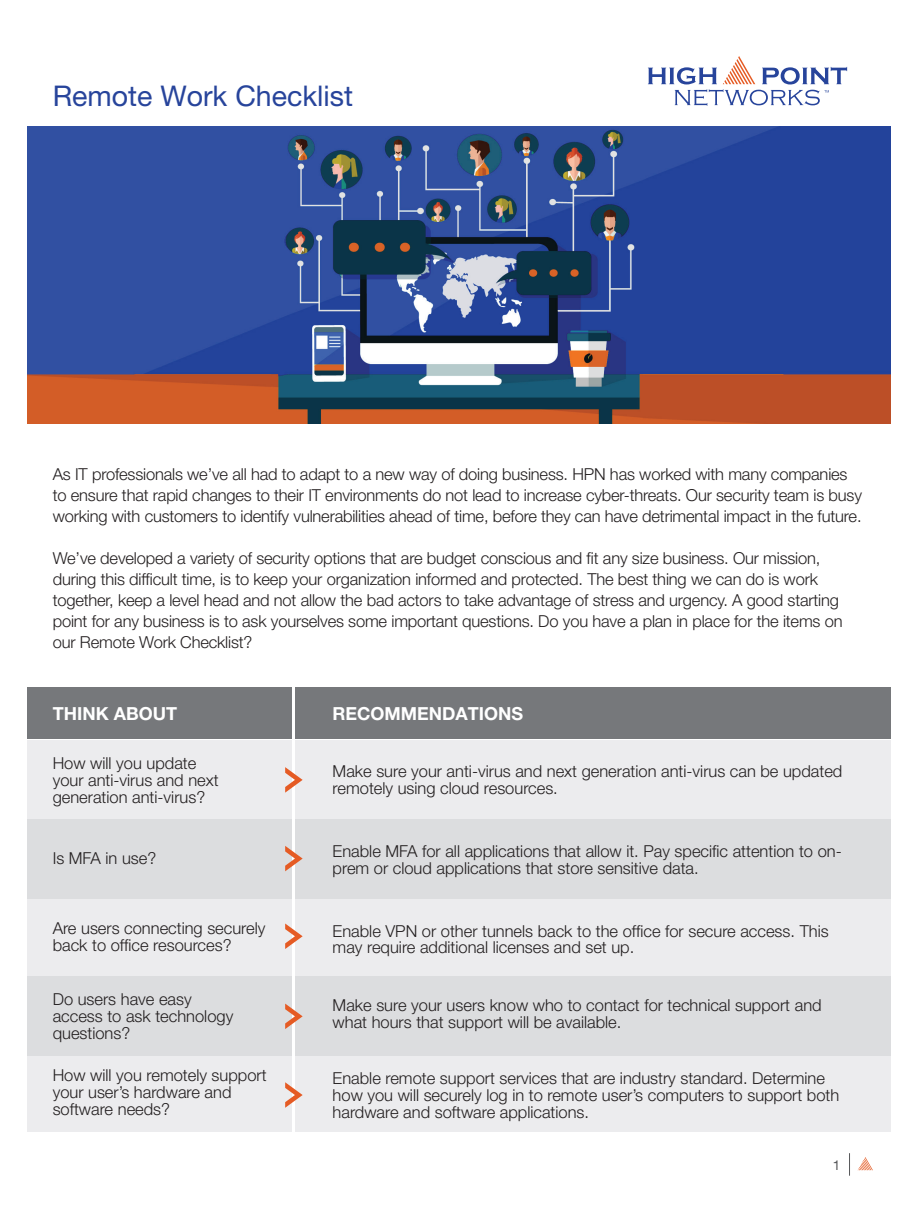
<style>
.page{position:relative;width:918px;height:1215px;background:#fff}
.page>*{position:absolute;margin:0;border:0;box-sizing:border-box;transform-origin:0 0}
.t1{font:28.5px "Helvetica Neue LT Pro";color:#27449b}
.t2{font:700 18px "Helvetica Neue LT Pro";color:#fff}
.t3{font:300 16.5px/16.8px "Helvetica Neue LT Pro";color:#231f20}
.t4{font:13.5px "Helvetica Neue LT Pro";color:#57585a}
</style>
<div class="page">
<svg style="left:648px;top:56px;width:199px;height:50px"></svg>
<svg style="left:858px;top:1157px;width:15px;height:14px"></svg>
<svg style="left:849px;top:1153px;width:1px;height:23px"></svg>
<img style="left:27px;top:127px;width:864px;height:297px">
<div style="left:27px;top:687px;width:864px;height:52px;background:#76787b"></div>
<div style="left:27px;top:740px;width:864px;height:80px;background:#ececee"></div>
<div style="left:27px;top:896px;width:864px;height:80px;background:#ececee"></div>
<div style="left:27px;top:1052px;width:864px;height:80px;background:#ececee"></div>
<div style="left:27px;top:819px;width:864px;height:79px;background:#dcdddf"></div>
<div style="left:27px;top:977px;width:864px;height:79px;background:#dcdddf"></div>
<hr style="left:293px;top:684px;width:2px;height:455px;background:#fff">
<svg style="left:285px;top:767px;width:18px;height:26px"></svg>
<svg style="left:285px;top:846px;width:18px;height:25px"></svg>
<svg style="left:285px;top:924px;width:18px;height:25px"></svg>
<svg style="left:285px;top:1004px;width:18px;height:25px"></svg>
<svg style="left:285px;top:1082px;width:18px;height:26px"></svg>
<h1 class="t1" style="left:53px;top:79px;width:302px">Remote Work Checklist</h1>
<p class="t3" style="left:53px;top:463px;width:811px;line-height:21px">As IT professionals we’ve all had to adapt to a new way of doing business. HPN has worked with many companies to ensure that rapid changes to their IT environments do not lead to increase cyber-threats. Our security team is busy working with customers to identify vulnerabilities ahead of time, before they can have detrimental impact in the future.</p>
<p class="t3" style="left:53px;top:547px;width:791px;line-height:21px">We’ve developed a variety of security options that are budget conscious and fit any size business. Our mission, during this difficult time, is to keep your organization informed and protected. The best thing we can do is work together, keep a level head and not allow the bad actors to take advantage of stress and urgency. A good starting point for any business is to ask yourselves some important questions. Do you have a plan in place for the items on our Remote Work Checklist?</p>
<p class="t2" style="left:53px;top:702px;width:126px">THINK ABOUT</p>
<p class="t3" style="left:53px;top:754px;width:167px">How will you update your anti-virus and next generation anti-virus?</p>
<p class="t3" style="left:53px;top:850px;width:105px">Is MFA in use?</p>
<p class="t3" style="left:53px;top:919px;width:214px">Are users connecting securely back to office resources?</p>
<p class="t3" style="left:53px;top:991px;width:182px">Do users have easy access to ask technology questions?</p>
<p class="t3" style="left:53px;top:1067px;width:215px">How will you remotely support your user’s hardware and software needs?</p>
<p class="t2" style="left:333px;top:702px;width:192px">RECOMMENDATIONS</p>
<p class="t3" style="left:333px;top:763px;width:511px">Make sure your anti-virus and next generation anti-virus can be updated remotely using cloud resources.</p>
<p class="t3" style="left:333px;top:843px;width:511px">Enable MFA for all applications that allow it. Pay specific attention to on&shy;prem or cloud applications that store sensitive data.</p>
<p class="t3" style="left:333px;top:922px;width:498px">Enable VPN or other tunnels back to the office for secure access. This may require additional licenses and set up.</p>
<p class="t3" style="left:333px;top:996px;width:491px">Make sure your users know who to contact for technical support and what hours that support will be available.</p>
<p class="t3" style="left:333px;top:1069px;width:508px">Enable remote support services that are industry standard. Determine how you will securely log in to remote user’s computers to support both hardware and software applications.</p>
<p class="t4" style="left:833px;top:1157px;width:9px">1</p>
</div>
